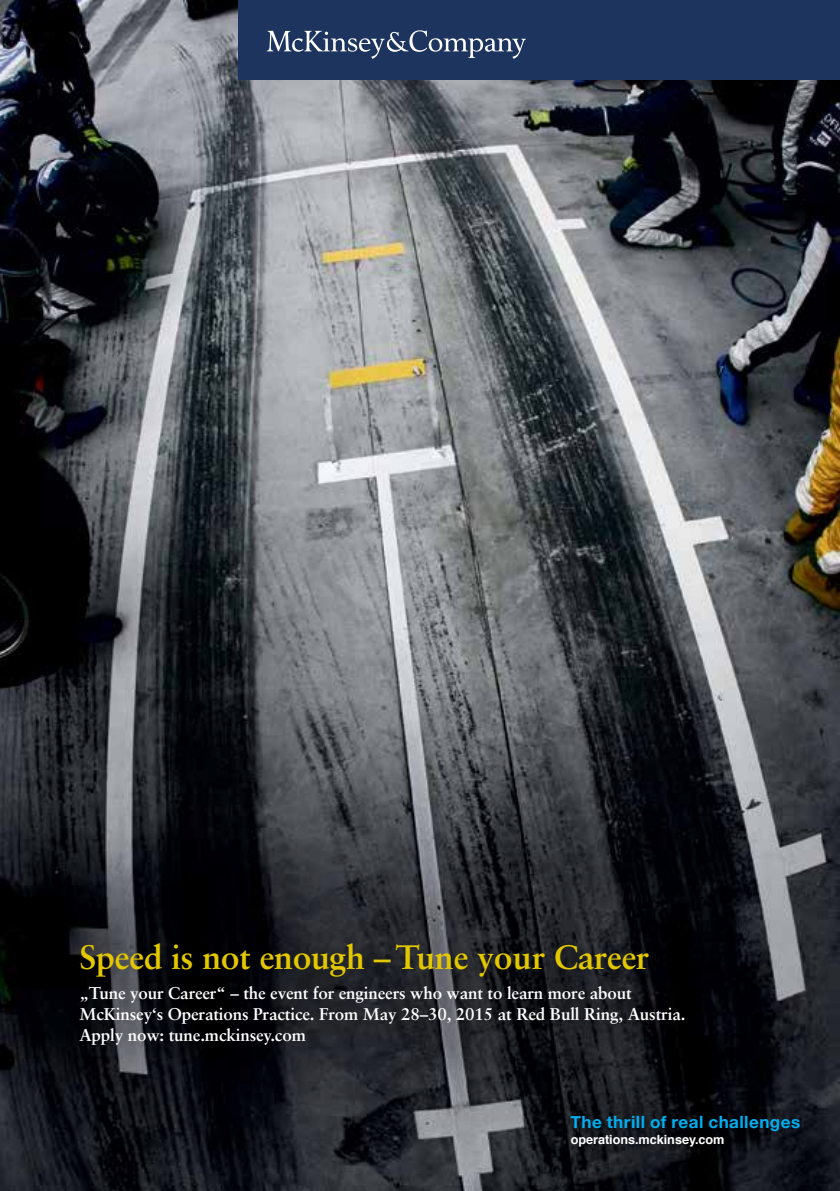
<style>
.page{position:relative;width:840px;height:1191px;background:#fff}
.page>*{position:absolute;margin:0;border:0;box-sizing:border-box;transform-origin:0 0}
.t1{font:700 33.8px "Sabon";letter-spacing:-.01em;color:#e3c800}
.t2{font:700 17px/21.2px "Sabon";letter-spacing:-.01em;color:#fff}
.t3{font:700 17px "Helvetica Neue";letter-spacing:.025em;color:#00aeef}
.t4{font:700 12.6px "Helvetica";letter-spacing:-.005em;color:#fff}
</style>
<div class="page">
<img style="left:0;top:0;width:839px;height:1191px">
<div style="left:0;top:823px;width:794px;height:345px;background:#000;opacity:.5"></div>
<svg style="left:521px;top:1079px;width:263px;height:112px;background:#0f1116"></svg>
<div style="left:238px;top:0;width:601px;height:79px;background:#1d345e"></div>
<svg style="left:266px;top:30px;width:259px;height:29px"></svg>
<h1 class="t1" style="left:79px;top:936px;width:571px">Speed is not enough – Tune your Career</h1>
<p class="t2" style="left:79px;top:981px;width:607px">„Tune your Career“ – the event for engineers who want to learn more about<br>McKinsey‘s Operations Practice. From May 28–30, 2015 at Red Bull Ring, Austria.<br>Apply now: tune.mckinsey.com</p>
<p class="t3" style="left:570px;top:1108px;width:231px">The thrill of real challenges</p>
<p class="t4" style="left:570px;top:1129px;width:155px">operations.mckinsey.com</p>
</div>
